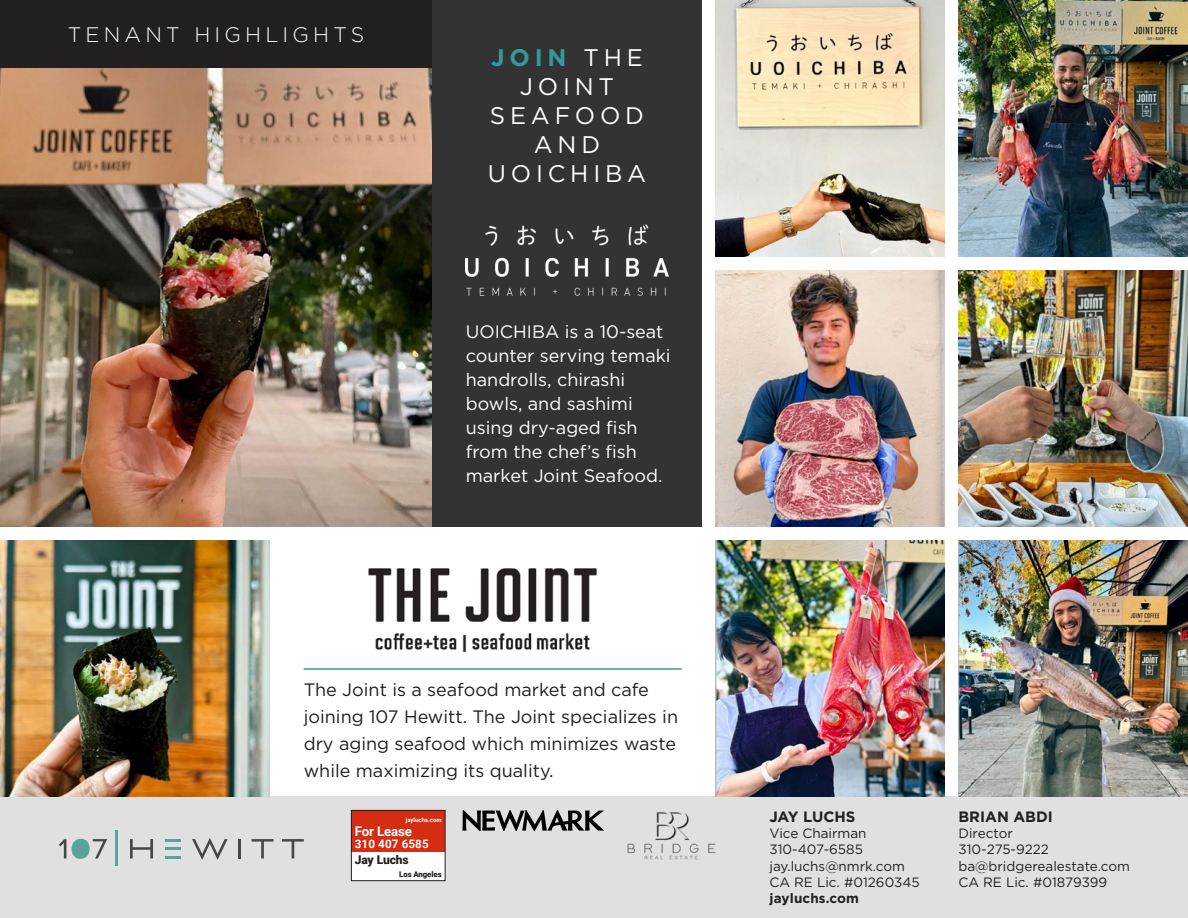
<style>
.page{position:relative;width:1188px;height:918px;background:#fff}
.page>*{position:absolute;margin:0;border:0;box-sizing:border-box;transform-origin:0 0}
.t1{font:24px/28.8px "Gotham";letter-spacing:.2em;color:#fff;text-align:center}
.t2{font:300 21px "Gotham";letter-spacing:.2em;color:#fff}
.t3{font:18px/27px "Gotham";color:#231f20}
.t4{font:18px/24px "Gotham";color:#fff}
.t5{font:700 15px "Gotham";color:#231f20}
.t6{font:13.5px/16.2px "Gotham";color:#231f20}
.t7{font:700 13.5px "Gotham";letter-spacing:.01em;color:#231f20}
.t8{font:700 13.35px "Roboto";letter-spacing:-.01em;color:#fff}
.t9{font:900 12px "Roboto";letter-spacing:-.01em;color:#231f20}
.t10{font:700 11.7px "Roboto";letter-spacing:.01em;color:#fff}
.t11{font:900 7.8px "Roboto";letter-spacing:-.01em;color:#231f20}
.t12{font:700 6px "Roboto";color:#fff}
.s1{font-weight:700;color:#399}
</style>
<div class="page">
<div style="left:0;top:796px;width:1188px;height:122px;background:#e0e0e0"></div>
<img style="left:627px;top:812px;width:89px;height:48px">
<svg style="left:130px;top:839px;width:23px;height:20px"></svg>
<svg style="left:192px;top:838px;width:36px;height:22px"></svg>
<hr style="left:238px;top:839px;width:3px;height:20px;background:#494646">
<svg style="left:252px;top:839px;width:21px;height:20px"></svg>
<svg style="left:282px;top:839px;width:22px;height:20px"></svg>
<hr style="left:165px;top:839px;width:16px;height:3px;background:#58a49a">
<hr style="left:165px;top:847px;width:16px;height:3px;background:#58a49a">
<svg style="left:165px;top:856px;width:16px;height:2px"></svg>
<svg style="left:59px;top:839px;width:7px;height:20px"></svg>
<svg style="left:93px;top:839px;width:14px;height:20px"></svg>
<div style="left:72px;top:839px;width:18px;height:20px;background:#58a49a;border-radius:50%"></div>
<hr style="left:116px;top:830px;width:2px;height:36px;background:#58a49a">
<svg style="left:462px;top:810px;width:142px;height:21px"></svg>
<div style="left:351px;top:810px;width:94px;height:71px;background:#fff"></div>
<div style="left:351px;top:810px;width:94px;height:42px;background:#d42d11"></div>
<div style="left:351px;top:810px;width:95px;height:71px;border:1px solid #231f20"></div>
<div style="left:0;top:0;width:702px;height:526px;background:#333"></div>
<img style="left:0;top:68px;width:432px;height:458px">
<img style="left:466px;top:224px;width:202px;height:72px">
<img style="left:716px;top:0;width:229px;height:256px">
<img style="left:716px;top:540px;width:229px;height:256px">
<img style="left:716px;top:270px;width:229px;height:256px">
<img style="left:958px;top:540px;width:230px;height:256px">
<img style="left:958px;top:270px;width:230px;height:256px">
<img style="left:958px;top:0;width:230px;height:256px">
<div style="left:0;top:0;width:432px;height:68px;background:#231f20"></div>
<img style="left:0;top:540px;width:270px;height:256px">
<img style="left:368px;top:568px;width:230px;height:85px">
<hr style="left:304px;top:668px;width:378px;height:2px;background:#399">
<p class="t2" style="left:68px;top:22px;width:298px">TENANT HIGHLIGHTS</p>
<p class="t1" style="left:488px;top:43px;width:160px"><span class="s1">JOIN</span> THE<br>JOINT<br>SEAFOOD<br>AND<br>UOICHIBA</p>
<p class="t4" style="left:466px;top:320px;width:206px">UOICHIBA is a 10-seat counter serving temaki handrolls, chirashi bowls, and sashimi using dry-aged fish from the chef’s fish market Joint Seafood.</p>
<p class="t3" style="left:304px;top:676px;width:376px">The Joint is a seafood market and cafe joining 107 Hewitt. The Joint specializes in dry aging seafood which minimizes waste while maximizing its quality.</p>
<p class="t12" style="left:406px;top:816px;width:37px">jayluchs.com</p>
<p class="t8" style="left:355px;top:822px;width:59px">For Lease</p>
<p class="t9" style="left:355px;top:852px;width:55px">Jay Luchs</p>
<p class="t11" style="left:399px;top:869px;width:44px">Los Angeles</p>
<p class="t10" style="left:355px;top:836px;width:76px">310 407 6585</p>
<p class="t5" style="left:770px;top:807px;width:87px">JAY LUCHS</p>
<p class="t6" style="left:770px;top:825px;width:152px">Vice Chairman<br>310-407-6585 jay.luchs@nmrk.com<br>CA RE Lic. #01260345</p>
<p class="t7" style="left:770px;top:889px;width:91px">jayluchs.com</p>
<p class="t5" style="left:958px;top:807px;width:96px">BRIAN ABDI</p>
<p class="t6" style="left:958px;top:825px;width:173px">Director<br>310-275-9222 ba@bridgerealestate.com<br>CA RE Lic. #01879399</p>
</div>
